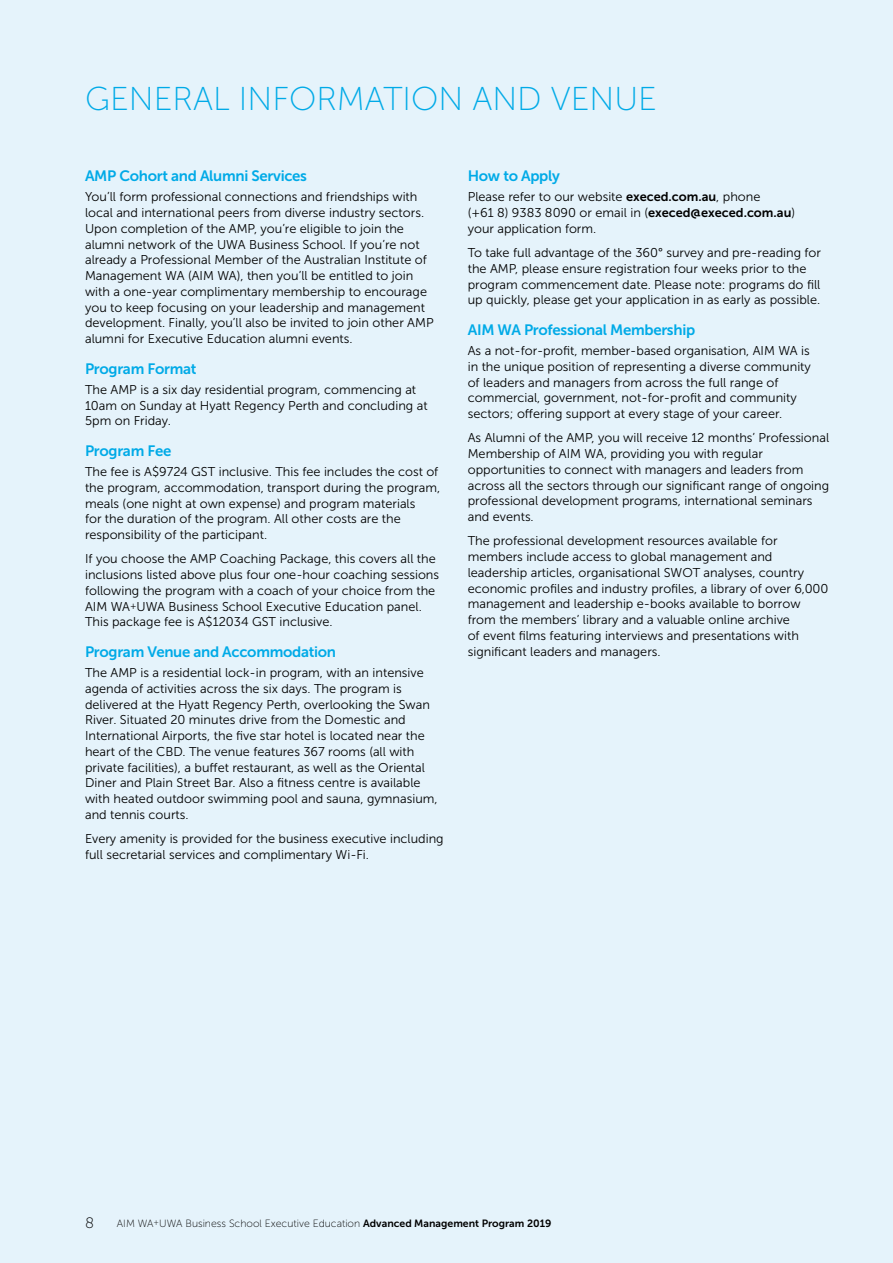
<style>
.page{position:relative;width:893px;height:1263px;background:#e5f3fb}
.page>*{position:absolute;margin:0;border:0;box-sizing:border-box;transform-origin:0 0}
.t1{font:33px "Museo Sans 100";color:#00aae7}
.t2{font:15px "Museo Sans 700";letter-spacing:-.02em;color:#00aae7}
.t3{font:15px "Museo Sans 100";color:#000}
.t4{font:12.75px/15.8px "Museo Sans 300";color:#000}
.t5{font:10.5px "Museo Sans 100";color:#000}
.s1{font-size:9.3px}
.s2{font-family:"Museo Sans 700"}
.s3{font-size:8.25px}
</style>
<div class="page">
<h1 class="t1" style="left:85px;top:81px;width:573px">GENERAL INFORMATION AND VENUE</h1>
<p class="t2" style="left:85px;top:168px;width:224px">AMP Cohort and Alumni Services</p>
<p class="t4" style="left:85px;top:189px;width:350px">You’ll form professional connections and friendships with local and international peers from diverse industry sectors.<br>Upon completion of the AMP, you’re eligible to join the alumni network of the UWA Business School. If you’re not already a Professional Member of the Australian Institute of Management WA (AIM WA), then you’ll be entitled to join with a one-year complimentary membership to encourage you to keep focusing on your leadership and management development. Finally, you’ll also be invited to join other AMP alumni for Executive Education alumni events.</p>
<p class="t2" style="left:85px;top:360px;width:113px">Program Format</p>
<p class="t4" style="left:85px;top:382px;width:344px">The AMP is a six day residential program, commencing at<br>10am on Sunday at Hyatt Regency Perth and concluding at<br>5pm on Friday.</p>
<p class="t2" style="left:85px;top:443px;width:88px">Program Fee</p>
<p class="t4" style="left:85px;top:464px;width:357px">The fee is A$9724 GST inclusive. This fee includes the cost of the program, accommodation, transport during the program, meals (one night at own expense) and program materials<br>for the duration of the program. All other costs are the responsibility of the participant.</p>
<p class="t4" style="left:85px;top:551px;width:356px">If you choose the AMP Coaching Package, this covers all the inclusions listed above plus four one-hour coaching sessions following the program with a coach of your choice from the AIM WA<span class="s1">+</span>UWA Business School Executive Education panel.<br>This package fee is A$12034 GST inclusive.</p>
<p class="t2" style="left:85px;top:644px;width:253px">Program Venue and Accommodation</p>
<p class="t4" style="left:85px;top:665px;width:354px">The AMP is a residential lock-in program, with an intensive agenda of activities across the six days. The program is delivered at the Hyatt Regency Perth, overlooking the Swan River. Situated 20 minutes drive from the Domestic and International Airports, the five star hotel is located near the heart of the CBD. The venue features 367 rooms (all with private facilities), a buffet restaurant, as well as the Oriental Diner and Plain Street Bar. Also a fitness centre is available with heated outdoor swimming pool and sauna, gymnasium, and tennis courts.</p>
<p class="t4" style="left:85px;top:831px;width:360px">Every amenity is provided for the business executive including full secretarial services and complimentary Wi-Fi.</p>
<p class="t2" style="left:468px;top:168px;width:94px">How to Apply</p>
<p class="t4" style="left:468px;top:189px;width:329px">Please refer to our website <span class="s2">execed.com.au</span>, phone<br>(+61 8) 9383 8090 or email in (<span class="s2">execed@execed.com.au</span>) your application form.</p>
<p class="t4" style="left:468px;top:245px;width:355px">To take full advantage of the 360° survey and pre-reading for the AMP, please ensure registration four weeks prior to the program commencement date. Please note: programs do fill up quickly, please get your application in as early as possible.</p>
<p class="t2" style="left:468px;top:322px;width:229px">AIM WA Professional Membership</p>
<p class="t4" style="left:468px;top:343px;width:345px">As a not-for-profit, member-based organisation, AIM WA is in the unique position of representing a diverse community of leaders and managers from across the full range of commercial, government, not-for-profit and community sectors; offering support at every stage of your career.</p>
<p class="t4" style="left:468px;top:430px;width:363px">As Alumni of the AMP, you will receive 12 months’ Professional Membership of AIM WA, providing you with regular opportunities to connect with managers and leaders from across all the sectors through our significant range of ongoing professional development programs, international seminars and events.</p>
<p class="t4" style="left:468px;top:533px;width:362px">The professional development resources available for members include access to global management and leadership articles, organisational SWOT analyses, country economic profiles and industry profiles, a library of over 6,000 management and leadership e-books available to borrow from the members’ library and a valuable online archive<br>of event films featuring interviews and presentations with significant leaders and managers.</p>
<p class="t3" style="left:85px;top:1215px;width:11px">8</p>
<p class="t5" style="left:117px;top:1217px;width:436px">AIM WA<span class="s3">+</span>UWA Business School Executive Education <span class="s2">Advanced Management Program 2019</span></p>
</div>
